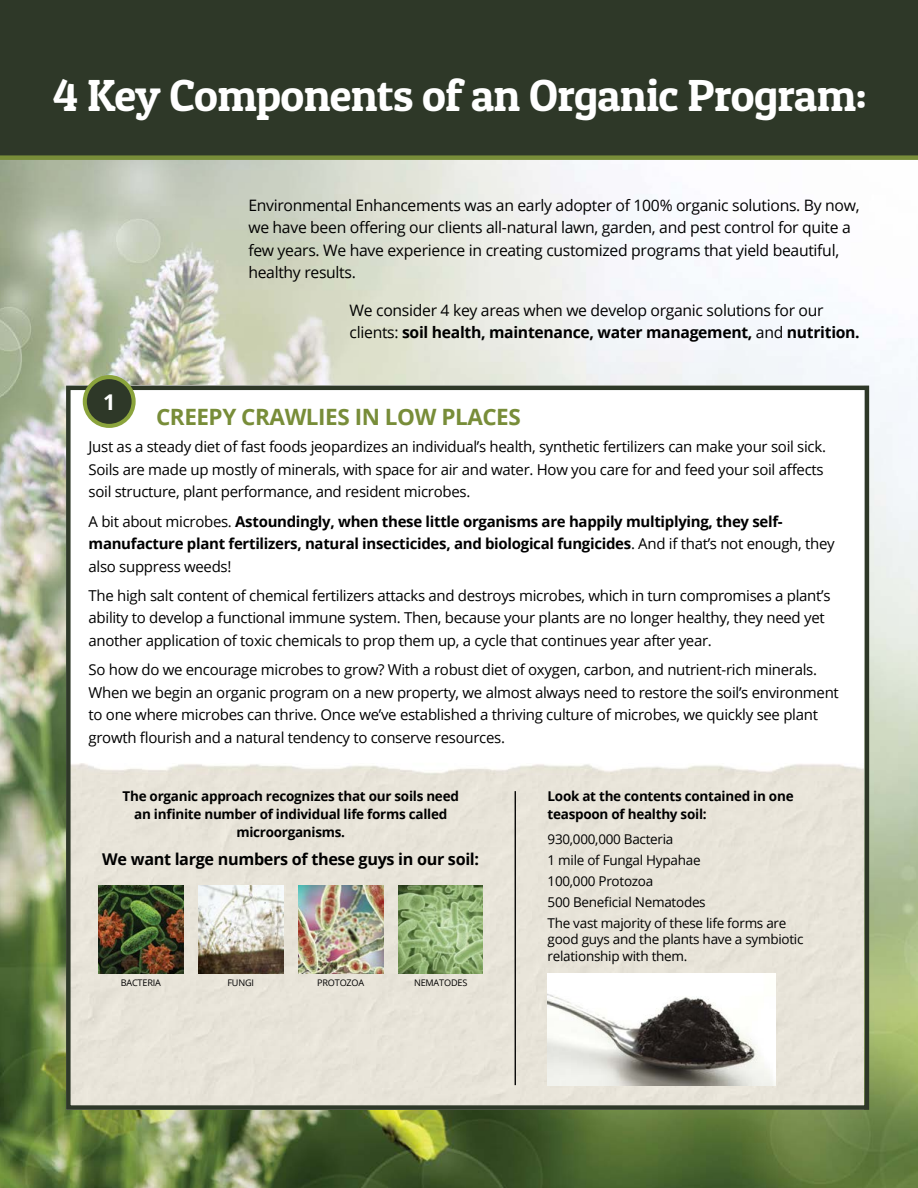
<style>
.page{position:relative;width:918px;height:1188px;background:#fff}
.page>*{position:absolute;margin:0;border:0;box-sizing:border-box;transform-origin:0 0}
.t1{font:45px "Patua One";letter-spacing:-.015em;color:#fff}
.t2{font:700 22.5px "Open Sans";letter-spacing:-.02em;color:#788d39}
.t3{font:700 21.75px "Open Sans";color:#fff}
.t4{font:700 16.2px "Open Sans";letter-spacing:-.02em;color:#000}
.t5{font:15.75px/22.5px "Open Sans";letter-spacing:-.02em;color:#000}
.t6{font:15px/22.5px "Open Sans";letter-spacing:-.02em;color:#000}
.t7{font:700 15px/22.5px "Open Sans";letter-spacing:-.02em;color:#000}
.t8{font:13.5px/21px "Open Sans";letter-spacing:-.02em;color:#000}
.t9{font:700 13.5px/18px "Open Sans";letter-spacing:-.02em;color:#000;text-align:center}
.t10{font:9.15px "Open Sans";letter-spacing:-.02em;color:#000}
.s1{font-weight:700}
.s2{font-weight:400}
</style>
<div class="page">
<img style="left:0;top:160px;width:918px;height:1028px">
<div style="left:66px;top:386px;width:798px;height:724px;background:#fff"></div>
<div style="left:71px;top:763px;width:793px;height:342px;background:#e8e4d9"></div>
<div style="left:0;top:0;width:918px;height:158px;background:#2e3828"></div>
<div style="left:0;top:155px;width:918px;height:5px;background:#788d39"></div>
<hr style="left:515px;top:791px;width:1px;height:294px;background:#000">
<div style="left:66px;top:386px;width:803px;height:724px;border:4px solid #2e3828"></div>
<div style="left:85px;top:377px;width:49px;height:49px;background:#2e3828;border-radius:50%"></div>
<div style="left:83px;top:375px;width:53px;height:53px;border:4px solid #8ba43c;border-radius:50%"></div>
<img style="left:99px;top:886px;width:84px;height:88px">
<img style="left:199px;top:886px;width:84px;height:88px">
<img style="left:298px;top:886px;width:85px;height:88px">
<img style="left:398px;top:886px;width:85px;height:88px">
<img style="left:548px;top:974px;width:227px;height:111px">
<h1 class="t1" style="left:53px;top:67px;width:815px">4 Key Components of an Organic Program:</h1>
<p class="t5" style="left:248px;top:193px;width:613px">Environmental Enhancements was an early adopter of 100% organic solutions. By now, we have been offering our clients all-natural lawn, garden, and pest control for quite a few years. We have experience in creating customized programs that yield beautiful, healthy results.</p>
<p class="t5" style="left:350px;top:298px;width:512px">We consider 4 key areas when we develop organic solutions for our clients: <span class="s1">soil health, maintenance, water management,</span> and <span class="s1">nutrition.</span></p>
<h3 class="t3" style="left:103px;top:386px;width:14px">1</h3>
<h2 class="t2" style="left:156px;top:401px;width:366px">CREEPY CRAWLIES IN LOW PLACES</h2>
<p class="t6" style="left:89px;top:435px;width:739px">Just as a steady diet of fast foods jeopardizes an individual’s health, synthetic fertilizers can make your soil sick.<br>Soils are made up mostly of minerals, with space for air and water. How you care for and feed your soil affects soil structure, plant performance, and resident microbes.</p>
<p class="t7" style="left:89px;top:509px;width:748px"><span class="s2">A bit about microbes.</span> Astoundingly, when these little organisms are happily multiplying, they self&shy;manufacture plant fertilizers, natural insecticides, and biological fungicides<span class="s2">. And if that’s not enough, they also suppress weeds!</span></p>
<p class="t6" style="left:89px;top:584px;width:743px">The high salt content of chemical fertilizers attacks and destroys microbes, which in turn compromises a plant’s ability to develop a functional immune system. Then, because your plants are no longer healthy, they need yet another application of toxic chemicals to prop them up, a cycle that continues year after year.</p>
<p class="t6" style="left:89px;top:658px;width:752px">So how do we encourage microbes to grow? With a robust diet of oxygen, carbon, and nutrient-rich minerals.<br>When we begin an organic program on a new property, we almost always need to restore the soil’s environment to one where microbes can thrive. Once we’ve established a thriving culture of microbes, we quickly see plant growth flourish and a natural tendency to conserve resources.</p>
<p class="t9" style="left:123px;top:787px;width:338px">The organic approach recognizes that our soils need an infinite number of individual life forms called microorganisms.</p>
<p class="t4" style="left:102px;top:848px;width:378px">We want large numbers of these guys in our soil:</p>
<p class="t10" style="left:121px;top:976px;width:42px">BACTERIA</p>
<p class="t10" style="left:227px;top:976px;width:28px">FUNGI</p>
<p class="t10" style="left:317px;top:976px;width:49px">PROTOZOA</p>
<p class="t10" style="left:414px;top:976px;width:55px">NEMATODES</p>
<p class="t9" style="left:548px;top:787px;width:248px;text-align:left">Look at the contents contained in one teaspoon of healthy soil:</p>
<p class="t8" style="left:548px;top:828px;width:240px">930,000,000 Bacteria<br>1 mile of Fungal Hypahae<br>100,000 Protozoa<br>500 Beneficial Nematodes<br>The vast majority of these life forms are</p>
<p class="t8" style="left:548px;top:931px;width:257px;line-height:16.5px">good guys and the plants have a symbiotic relationship with them.</p>
</div>
